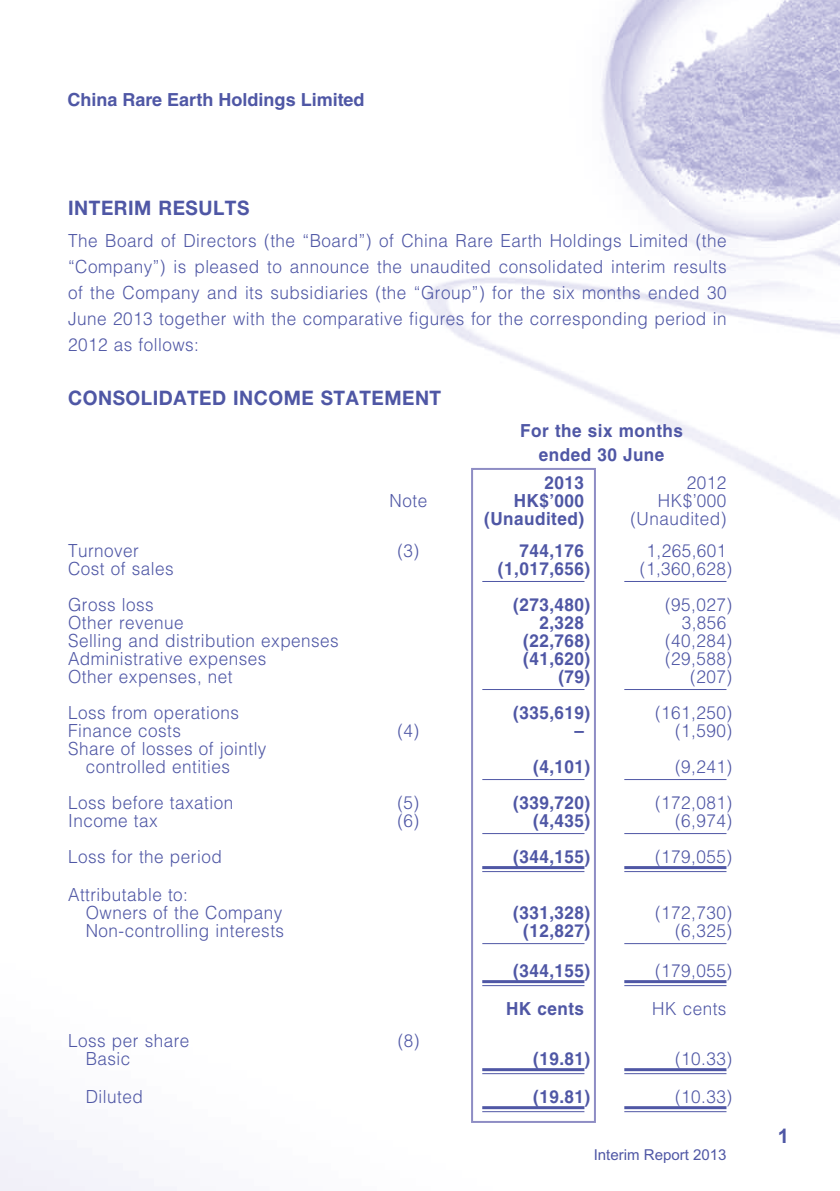
<style>
.page{position:relative;width:840px;height:1191px;background:#fff}
.page>*{position:absolute;margin:0;border:0;box-sizing:border-box;transform-origin:0 0}
.t1{font:700 20px "Helvetica Neue LT Std";letter-spacing:.03em;color:#4f57a5;scale:.95 1}
.t2{font:700 20px "Arial";color:#4f57a5}
.t3{font:300 18px/26px "Helvetica LT Std";letter-spacing:.03em;color:#4f57a5;scale:.95 1}
.t4{font:700 18px/24px "Helvetica LT Std";letter-spacing:.03em;color:#4f57a5;text-align:center;scale:.95 1}
.t5{font:700 18px "Helvetica LT Std";color:#4f57a5}
.t6{font:700 15px "C Hei 2 HK";color:#4f57a5}
</style>
<div class="page">
<img style="left:0;top:0;width:839px;height:1191px">
<div style="left:471px;top:468px;width:124px;height:655px;border:2px solid #8e8dc4"></div>
<hr style="left:482px;top:581px;width:102px;height:1px;background:#4f57a5">
<hr style="left:624px;top:581px;width:102px;height:1px;background:#4f57a5">
<hr style="left:482px;top:689px;width:102px;height:1px;background:#4f57a5">
<hr style="left:624px;top:689px;width:102px;height:1px;background:#4f57a5">
<hr style="left:482px;top:779px;width:102px;height:1px;background:#4f57a5">
<hr style="left:624px;top:779px;width:102px;height:1px;background:#4f57a5">
<hr style="left:482px;top:833px;width:102px;height:1px;background:#4f57a5">
<hr style="left:624px;top:833px;width:102px;height:1px;background:#4f57a5">
<hr style="left:482px;top:866px;width:102px;height:3px;background:#4f57a5">
<hr style="left:482px;top:871px;width:102px;height:1px;background:#4f57a5">
<hr style="left:624px;top:866px;width:102px;height:3px;background:#4f57a5">
<hr style="left:624px;top:871px;width:102px;height:1px;background:#4f57a5">
<hr style="left:482px;top:943px;width:102px;height:1px;background:#4f57a5">
<hr style="left:624px;top:943px;width:102px;height:1px;background:#4f57a5">
<hr style="left:482px;top:980px;width:102px;height:3px;background:#4f57a5">
<hr style="left:482px;top:985px;width:102px;height:1px;background:#4f57a5">
<hr style="left:624px;top:980px;width:102px;height:3px;background:#4f57a5">
<hr style="left:624px;top:985px;width:102px;height:1px;background:#4f57a5">
<hr style="left:482px;top:1068px;width:102px;height:3px;background:#4f57a5">
<hr style="left:482px;top:1073px;width:102px;height:1px;background:#4f57a5">
<hr style="left:624px;top:1068px;width:102px;height:3px;background:#4f57a5">
<hr style="left:624px;top:1073px;width:102px;height:1px;background:#4f57a5">
<hr style="left:482px;top:1106px;width:102px;height:3px;background:#4f57a5">
<hr style="left:482px;top:1111px;width:102px;height:1px;background:#4f57a5">
<hr style="left:624px;top:1106px;width:102px;height:3px;background:#4f57a5">
<hr style="left:624px;top:1111px;width:102px;height:1px;background:#4f57a5">
<p class="t5" style="left:67px;top:88px;width:298px">China Rare Earth Holdings Limited</p>
<p class="t1" style="left:68px;top:196px;width:192px">INTERIM RESULTS</p>
<p class="t3" style="left:68px;top:227px;width:694px;text-align:justify">The Board of Directors (the “Board”) of China Rare Earth Holdings Limited (the “Company”) is pleased to announce the unaudited consolidated interim results of the Company and its subsidiaries (the “Group”) for the six months ended 30<br>June 2013 together with the comparative figures for the corresponding period in 2012 as follows:</p>
<p class="t1" style="left:68px;top:385px;width:394px">CONSOLIDATED INCOME STATEMENT</p>
<p class="t4" style="left:520px;top:418px;width:173px">For the six months ended 30 June</p>
<p class="t4" style="left:544px;top:470px;width:43px">2013</p>
<p class="t3" style="left:686px;top:469px;width:43px">2012</p>
<p class="t3" style="left:389px;top:487px;width:41px">Note</p>
<p class="t4" style="left:513px;top:488px;width:76px">HK$’000</p>
<p class="t3" style="left:657px;top:487px;width:74px">HK$’000</p>
<p class="t4" style="left:484px;top:506px;width:107px">(Unaudited)</p>
<p class="t3" style="left:630px;top:505px;width:103px">(Unaudited)</p>
<p class="t3" style="left:68px;top:537px;width:76px">Turnover</p>
<p class="t3" style="left:397px;top:537px;width:25px">(3)</p>
<p class="t4" style="left:519px;top:538px;width:70px">744,176</p>
<p class="t3" style="left:646px;top:537px;width:86px">1,265,601</p>
<p class="t3" style="left:68px;top:555px;width:113px">Cost of sales</p>
<p class="t4" style="left:497px;top:556px;width:99px">(1,017,656)</p>
<p class="t3" style="left:639px;top:555px;width:99px">(1,360,628)</p>
<p class="t3" style="left:68px;top:591px;width:92px">Gross loss</p>
<p class="t4" style="left:513px;top:592px;width:83px">(273,480)</p>
<p class="t3" style="left:664px;top:591px;width:72px">(95,027)</p>
<p class="t3" style="left:68px;top:609px;width:123px">Other revenue</p>
<p class="t4" style="left:539px;top:610px;width:49px">2,328</p>
<p class="t3" style="left:681px;top:609px;width:49px">3,856</p>
<p class="t3" style="left:68px;top:627px;width:286px">Selling and distribution expenses</p>
<p class="t4" style="left:523px;top:628px;width:72px">(22,768)</p>
<p class="t3" style="left:664px;top:627px;width:72px">(40,284)</p>
<p class="t3" style="left:68px;top:645px;width:210px">Administrative expenses</p>
<p class="t4" style="left:523px;top:646px;width:72px">(41,620)</p>
<p class="t3" style="left:664px;top:645px;width:72px">(29,588)</p>
<p class="t3" style="left:68px;top:663px;width:175px">Other expenses, net</p>
<p class="t4" style="left:558px;top:664px;width:35px">(79)</p>
<p class="t3" style="left:689px;top:663px;width:46px">(207)</p>
<p class="t3" style="left:68px;top:699px;width:181px">Loss from operations</p>
<p class="t4" style="left:513px;top:700px;width:83px">(335,619)</p>
<p class="t3" style="left:654px;top:699px;width:83px">(161,250)</p>
<p class="t3" style="left:68px;top:717px;width:120px">Finance costs</p>
<p class="t3" style="left:397px;top:717px;width:25px">(4)</p>
<p class="t4" style="left:574px;top:718px;width:12px">–</p>
<p class="t3" style="left:674px;top:717px;width:62px">(1,590)</p>
<p class="t3" style="left:86px;top:739px;width:192px;line-height:18px;text-indent:-18px">Share of losses of jointly controlled entities</p>
<p class="t4" style="left:533px;top:754px;width:62px">(4,101)</p>
<p class="t3" style="left:674px;top:753px;width:62px">(9,241)</p>
<p class="t3" style="left:68px;top:789px;width:175px">Loss before taxation</p>
<p class="t3" style="left:397px;top:789px;width:25px">(5)</p>
<p class="t4" style="left:513px;top:790px;width:83px">(339,720)</p>
<p class="t3" style="left:654px;top:789px;width:83px">(172,081)</p>
<p class="t3" style="left:68px;top:807px;width:96px">Income tax</p>
<p class="t3" style="left:397px;top:807px;width:25px">(6)</p>
<p class="t4" style="left:533px;top:808px;width:62px">(4,435)</p>
<p class="t3" style="left:674px;top:807px;width:62px">(6,974)</p>
<p class="t3" style="left:68px;top:843px;width:163px">Loss for the period</p>
<p class="t4" style="left:513px;top:844px;width:83px">(344,155)</p>
<p class="t3" style="left:654px;top:843px;width:83px">(179,055)</p>
<p class="t3" style="left:86px;top:885px;width:208px;line-height:18px;text-indent:-18px">Attributable to:<br>Owners of the Company</p>
<p class="t4" style="left:513px;top:900px;width:83px">(331,328)</p>
<p class="t3" style="left:654px;top:899px;width:83px">(172,730)</p>
<p class="t3" style="left:86px;top:917px;width:210px">Non-controlling interests</p>
<p class="t4" style="left:523px;top:918px;width:72px">(12,827)</p>
<p class="t3" style="left:674px;top:917px;width:62px">(6,325)</p>
<p class="t4" style="left:513px;top:958px;width:83px">(344,155)</p>
<p class="t3" style="left:654px;top:957px;width:83px">(179,055)</p>
<p class="t4" style="left:506px;top:996px;width:84px">HK cents</p>
<p class="t3" style="left:652px;top:995px;width:80px">HK cents</p>
<p class="t3" style="left:68px;top:1027px;width:129px">Loss per share</p>
<p class="t3" style="left:397px;top:1027px;width:25px">(8)</p>
<p class="t3" style="left:86px;top:1045px;width:49px">Basic</p>
<p class="t4" style="left:533px;top:1046px;width:62px">(19.81)</p>
<p class="t3" style="left:674px;top:1045px;width:62px">(10.33)</p>
<p class="t3" style="left:86px;top:1083px;width:62px">Diluted</p>
<p class="t4" style="left:533px;top:1084px;width:62px">(19.81)</p>
<p class="t3" style="left:674px;top:1083px;width:62px">(10.33)</p>
<p class="t6" style="left:593px;top:1144px;width:134px">Interim Report 2013</p>
<p class="t2" style="left:777px;top:1122px;width:13px">1</p>
</div>
